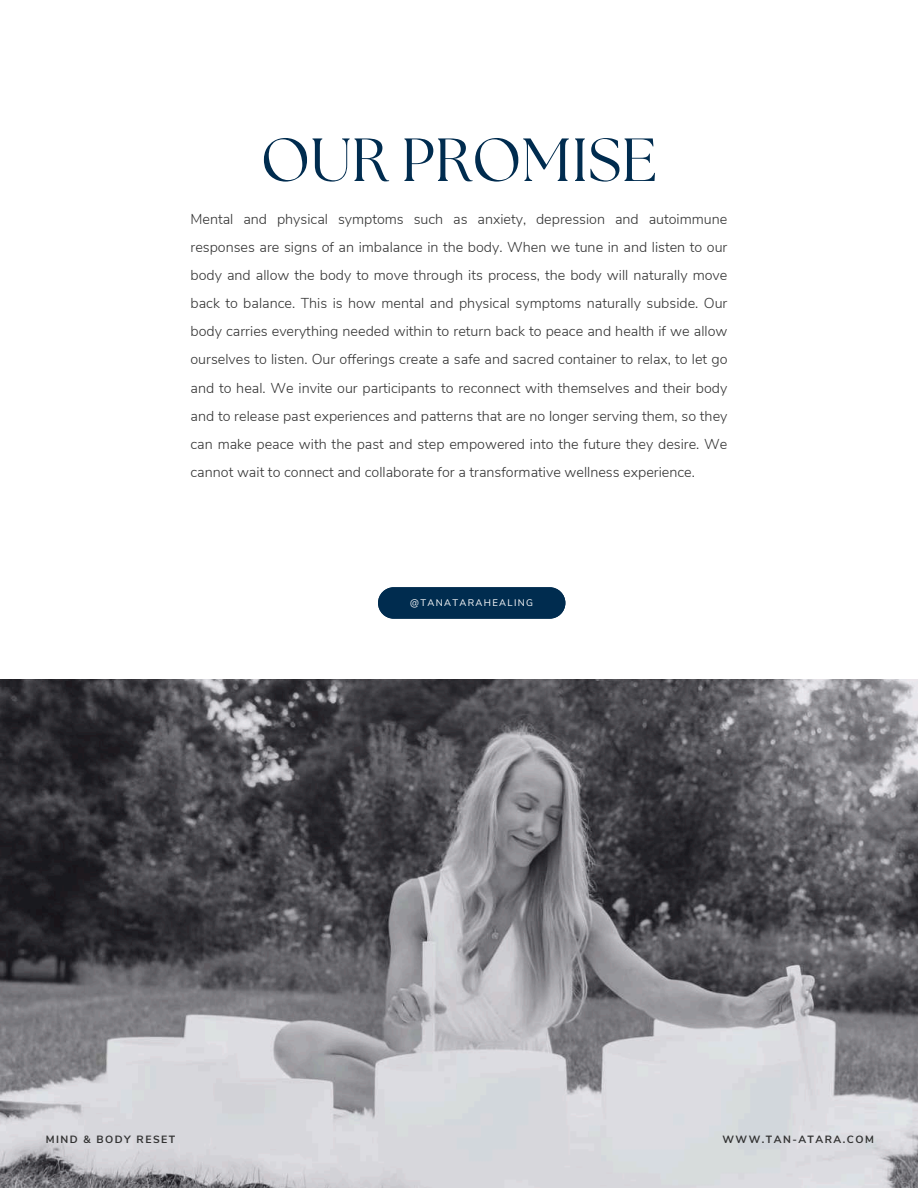
<style>
.page{position:relative;width:918px;height:1188px;background:#fff}
.page>*{position:absolute;margin:0;border:0;box-sizing:border-box;transform-origin:0 0}
.t1{font:60.75px "The Seasons";color:#002c4f}
.t2{font:300 14.4px/28.2px "Nunito Sans";color:#323232;text-align:justify}
.t3{font:700 10.5px "Nunito Sans";letter-spacing:.14em;color:#323232}
.t4{font:9.6px "Nunito Sans";letter-spacing:.14em;color:#fff}
</style>
<div class="page">
<img style="left:0;top:680px;width:918px;height:508px">
<svg style="left:378px;top:587px;width:187px;height:32px;background:#093455"></svg>
<h1 class="t1" style="left:261px;top:120px;width:398px">OUR PROMISE</h1>
<p class="t2" style="left:190px;top:204px;width:539px">Mental and physical symptoms such as anxiety, depression and autoimmune responses are signs of an imbalance in the body. When we tune in and listen to our body and allow the body to move through its process, the body will naturally move back to balance. This is how mental and physical symptoms naturally subside. Our body carries everything needed within to return back to peace and health if we allow ourselves to listen. Our offerings create a safe and sacred container to relax, to let go and to heal. We invite our participants to reconnect with themselves and their body and to release past experiences and patterns that are no longer serving them, so they can make peace with the past and step empowered into the future they desire. We cannot wait to connect and collaborate for a transformative wellness experience.</p>
<p class="t4" style="left:410px;top:596px;width:124px">@TANATARAHEALING</p>
<p class="t3" style="left:46px;top:1131px;width:131px">MIND &amp; BODY RESET</p>
<p class="t3" style="left:722px;top:1131px;width:153px">WWW.TAN-ATARA.COM</p>
</div>
